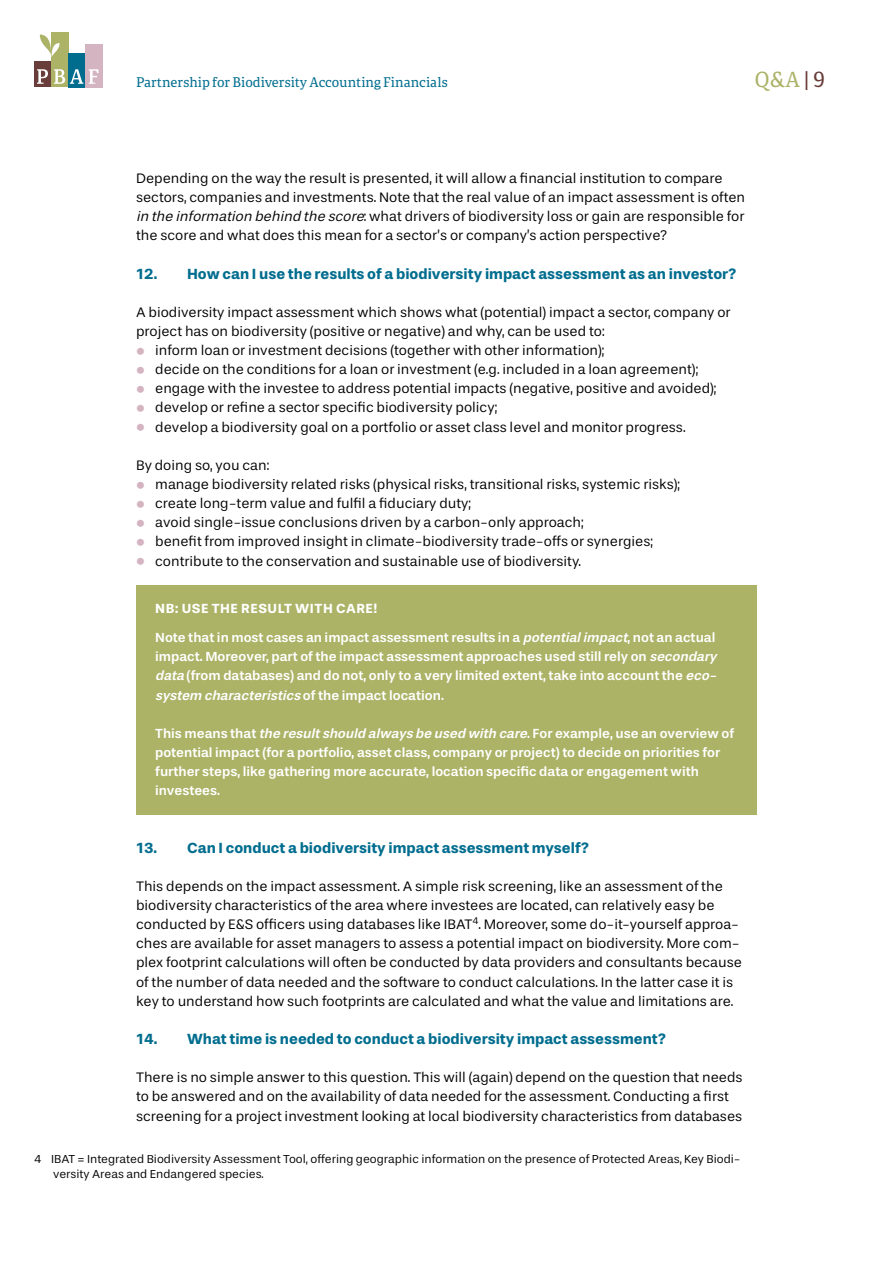
<style>
.page{position:relative;width:893px;height:1263px;background:#fff}
.page>*{position:absolute;margin:0;border:0;box-sizing:border-box;transform-origin:0 0}
.t1{font:21px "Portada";color:#acb367}
._1e_tussenkop{font:700 15px "Stevie Sans";color:#006d8f}
._01_broodtekst{font:14.25px/19.2px "Stevie Sans";color:#000}
.opsomming{font:14.25px "Stevie Sans";color:#000}
.Kader{font:500 13.5px/19.2px "Stevie Sans";color:#fff}
.t2{font:13.5px "Portada";color:#006d8f}
.kaderkop{font:700 13.5px "Stevie Sans";letter-spacing:.04em;color:#fff}
.Noten{font:12px/15px "Stevie Sans";color:#000}
.s1{color:#693d39}
.s2{font-style:italic}
.s3{font-weight:900;font-size:21px;color:#d5b4c1}
</style>
<div class="page">
<div style="left:34px;top:61px;width:17px;height:26px;background:#693d39"></div>
<div style="left:51px;top:33px;width:17px;height:54px;background:#acb367"></div>
<div style="left:68px;top:53px;width:17px;height:34px;background:#006d8f"></div>
<div style="left:85px;top:44px;width:17px;height:43px;background:#d5b4c1"></div>
<svg style="left:40px;top:35px;width:20px;height:22px"></svg>
<svg style="left:89px;top:69px;width:10px;height:15px"></svg>
<svg style="left:37px;top:69px;width:11px;height:15px"></svg>
<svg style="left:54px;top:69px;width:29px;height:15px"></svg>
<div style="left:136px;top:585px;width:621px;height:229px;background:#acb367"></div>
<p class="t2" style="left:136px;top:73px;width:313px">Partnership for Biodiversity Accounting Financials</p>
<h1 class="t1" style="left:755px;top:64px;width:71px">Q&amp;A <span class="s1">| 9</span></h1>
<p class="_01_broodtekst" style="left:136px;top:169px;width:611px">Depending on the way the result is presented, it will allow a financial institution to compare sectors, companies and investments. Note that the real value of an impact assessment is often <span class="s2">in the information behind the score</span>: what drivers of biodiversity loss or gain are responsible for the score and what does this mean for a sector’s or company’s action perspective?</p>
<p class="_1e_tussenkop" style="left:136px;top:265px;width:602px">12. How can I use the results of a biodiversity impact assessment as an investor?</p>
<p class="_01_broodtekst" style="left:136px;top:303px;width:596px">A biodiversity impact assessment which shows what (potential) impact a sector, company or project has on biodiversity (positive or negative) and why, can be used to:</p>
<p class="opsomming" style="left:136px;top:343px;width:470px"><span class="s3">•</span> inform loan or investment decisions (together with other information);</p>
<p class="opsomming" style="left:136px;top:362px;width:564px"><span class="s3">•</span> decide on the conditions for a loan or investment (e.g. included in a loan agreement);</p>
<p class="opsomming" style="left:136px;top:381px;width:582px"><span class="s3">•</span> engage with the investee to address potential impacts (negative, positive and avoided);</p>
<p class="opsomming" style="left:136px;top:400px;width:363px"><span class="s3">•</span> develop or refine a sector specific biodiversity policy;</p>
<p class="opsomming" style="left:136px;top:419px;width:551px"><span class="s3">•</span> develop a biodiversity goal on a portfolio or asset class level and monitor progress.</p>
<p class="_01_broodtekst" style="left:136px;top:456px;width:135px">By doing so, you can:</p>
<p class="opsomming" style="left:136px;top:477px;width:546px"><span class="s3">•</span> manage biodiversity related risks (physical risks, transitional risks, systemic risks);</p>
<p class="opsomming" style="left:136px;top:496px;width:336px"><span class="s3">•</span> create long-term value and fulfil a fiduciary duty;</p>
<p class="opsomming" style="left:136px;top:515px;width:449px"><span class="s3">•</span> avoid single-issue conclusions driven by a carbon-only approach;</p>
<p class="opsomming" style="left:136px;top:534px;width:518px"><span class="s3">•</span> benefit from improved insight in climate-biodiversity trade-offs or synergies;</p>
<p class="opsomming" style="left:136px;top:553px;width:446px"><span class="s3">•</span> contribute to the conservation and sustainable use of biodiversity.</p>
<p class="kaderkop" style="left:155px;top:601px;width:224px">NB: USE THE RESULT WITH CARE!</p>
<p class="Kader" style="left:155px;top:628px;width:566px">Note that in most cases an impact assessment results in a <span class="s2">potentialimpact</span>, not an actual impact. Moreover, part of the impact assessment approaches used still rely on <span class="s2">secondary data</span> (from databases) and do not, only to a very limited extent, take into account the <span class="s2">eco&shy;system characteristics</span> o f t h e i m p a c t l o c at i o n .</p>
<p class="Kader" style="left:155px;top:724px;width:580px">This means that <span class="s2">the resultshould always be used with care</span>. For example, use an overview of potential impact (for a portfolio, asset class, company or project) to decide on priorities for further steps, like gathering more accurate, location specific data or engagement with investees.</p>
<p class="_1e_tussenkop" style="left:136px;top:839px;width:455px">13. Can I conduct a biodiversity impact assessment myself?</p>
<p class="_01_broodtekst" style="left:136px;top:877px;width:607px">This depends on the impact assessment. A simple risk screening, like an assessment of the biodiversity characteristics of the area where investees are located, can relatively easy be conducted by E&amp;S officers using databases like IBAT<sup>4</sup>. Moreover, some do-it-yourself approa&shy;ches are available for asset managers to assess a potential impact on biodiversity. More com&shy;plex footprint calculations will often be conducted by data providers and consultants because of the number of data needed and the software to conduct calculations. In the latter case it is key to understand how such footprints are calculated and what the value and limitations are.</p>
<p class="_1e_tussenkop" style="left:136px;top:1031px;width:531px">14. What time is needed to conduct a biodiversity impact assessment?</p>
<p class="_01_broodtekst" style="left:136px;top:1068px;width:608px">There is no simple answer to this question. This will (again) depend on the question that needs to be answered and on the availability of data needed for the assessment. Conducting a first screening for a project investment looking at local biodiversity characteristics from databases</p>
<p class="Noten" style="left:53px;top:1151px;width:689px;text-indent:-19px">4 IBAT = Integrated Biodiversity Assessment Tool, offering geographic information on the presence of Protected Areas, Key Biodi&shy;versity Areas and Endangered species.</p>
</div>
